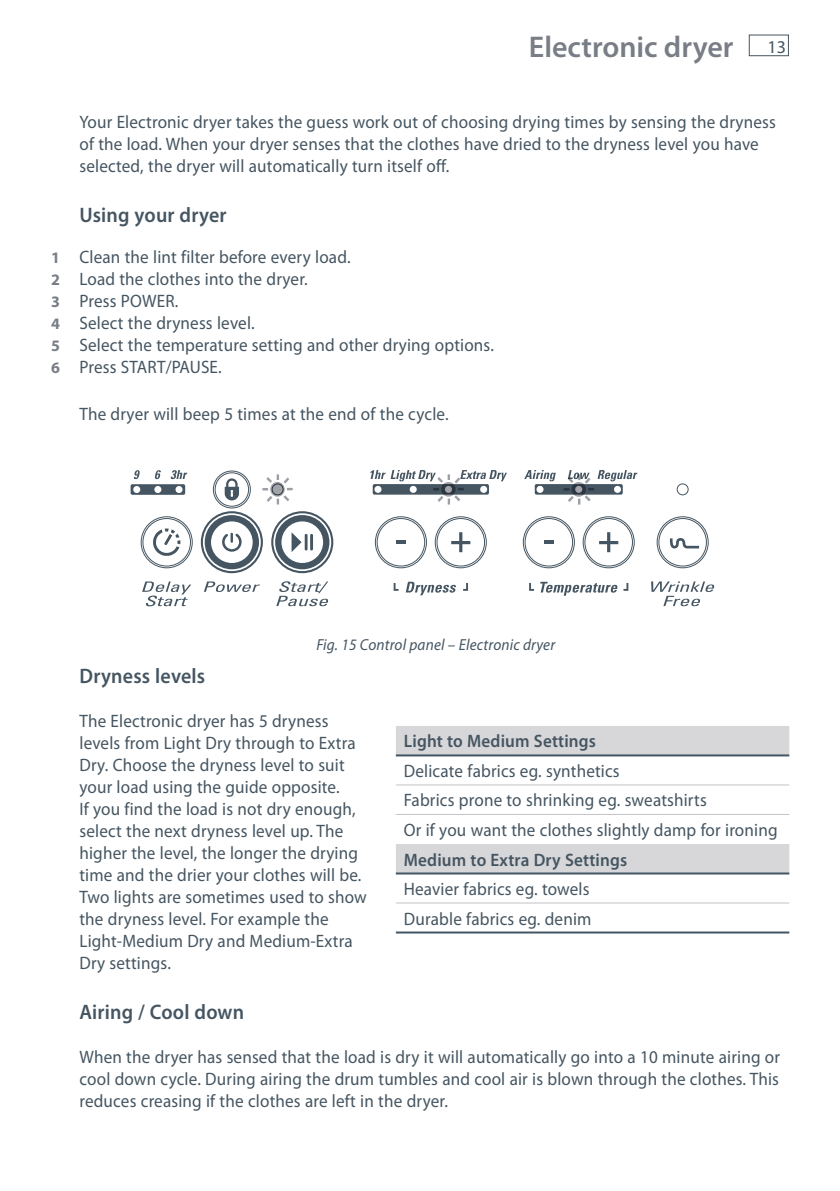
<style>
.page{position:relative;width:840px;height:1191px;background:#fff}
.page>*{position:absolute;margin:0;border:0;box-sizing:border-box;transform-origin:0 0}
.t1{font:600 30px "Myriad Pro";color:#797e86}
.t2{font:600 21px "Myriad Pro";letter-spacing:.01em;color:#455561;scale:.95 1}
.t3{font:18px/22px "Myriad Pro";letter-spacing:.01em;color:#455561;scale:.95 1}
.t4{font:600 18px "Myriad Pro";letter-spacing:.01em;color:#455561;scale:.95 1}
.t5{font:18px "Myriad Pro";letter-spacing:.01em;color:#455561}
.t6{font:italic 16px "Myriad Pro";letter-spacing:.01em;color:#455561;scale:.95 1}
.s1{font-weight:700;font-size:16px;color:#797e86}
</style>
<div class="page">
<div style="left:748px;top:35px;width:40px;height:21px;border:1px solid #455561"></div>
<svg style="left:395px;top:726px;width:393px;height:146px"></svg>
<hr style="left:395px;top:754px;width:393px;height:2px;background:#455561">
<hr style="left:395px;top:931px;width:393px;height:2px;background:#455561">
<hr style="left:395px;top:784px;width:393px;height:1px;background:#c3c3c8">
<hr style="left:395px;top:814px;width:393px;height:1px;background:#c3c3c8">
<hr style="left:395px;top:902px;width:393px;height:1px;background:#c3c3c8">
<hr style="left:395px;top:872px;width:393px;height:2px;background:#455561">
<svg style="left:130px;top:470px;width:585px;height:137px"></svg>
<svg style="left:262px;top:470px;width:426px;height:34px"></svg>
<h1 class="t1" style="left:528px;top:27px;width:206px">Electronic dryer</h1>
<p class="t5" style="left:767px;top:36px;width:20px">13</p>
<p class="t3" style="left:79px;top:111px;width:734px">Your Electronic dryer takes the guess work out of choosing drying times by sensing the dryness of the load. When your dryer senses that the clothes have dried to the dryness level you have selected, the dryer will automatically turn itself off.</p>
<p class="t2" style="left:79px;top:202px;width:156px">Using your dryer</p>
<p class="t3" style="left:51px;top:246px;width:467px"><span class="s1">1</span> Clean the lint filter before every load.<br><span class="s1">2</span> Load the clothes into the dryer.<br><span class="s1">3</span> Press POWER.<br><span class="s1">4</span> Select the dryness level.<br><span class="s1">5</span> Select the temperature setting and other drying options.<br><span class="s1">6</span> Press START/PAUSE.</p>
<p class="t3" style="left:79px;top:403px;width:390px">The dryer will beep 5 times at the end of the cycle.</p>
<p class="t6" style="left:316px;top:636px;width:253px">Fig. 15 Control panel – Electronic dryer</p>
<p class="t2" style="left:79px;top:662px;width:134px">Dryness levels</p>
<p class="t3" style="left:79px;top:709px;width:304px">The Electronic dryer has 5 dryness levels from Light Dry through to Extra Dry. Choose the dryness level to suit your load using the guide opposite.<br>If you find the load is not dry enough, select the next dryness level up. The higher the level, the longer the drying time and the drier your clothes will be.<br>Two lights are sometimes used to show the dryness level. For example the Light-Medium Dry and Medium-Extra Dry settings.</p>
<p class="t2" style="left:79px;top:998px;width:175px">Airing / Cool down</p>
<p class="t3" style="left:79px;top:1045px;width:738px;text-align:justify">When the dryer has sensed that the load is dry it will automatically go into a 10 minute airing or cool down cycle. During airing the drum tumbles and cool air is blown through the clothes. This reduces creasing if the clothes are left in the dryer.</p>
<p class="t4" style="left:403px;top:730px;width:204px">Light to Medium Settings</p>
<p class="t3" style="left:403px;top:756px;width:394px;line-height:29.6px">Delicate fabrics eg. synthetics<br>Fabrics prone to shrinking eg. sweatshirts<br>Or if you want the clothes slightly damp for ironing</p>
<p class="t4" style="left:403px;top:848px;width:236px">Medium to Extra Dry Settings</p>
<p class="t3" style="left:403px;top:874px;width:199px;line-height:29.6px">Heavier fabrics eg. towels<br>Durable fabrics eg. denim</p>
</div>
